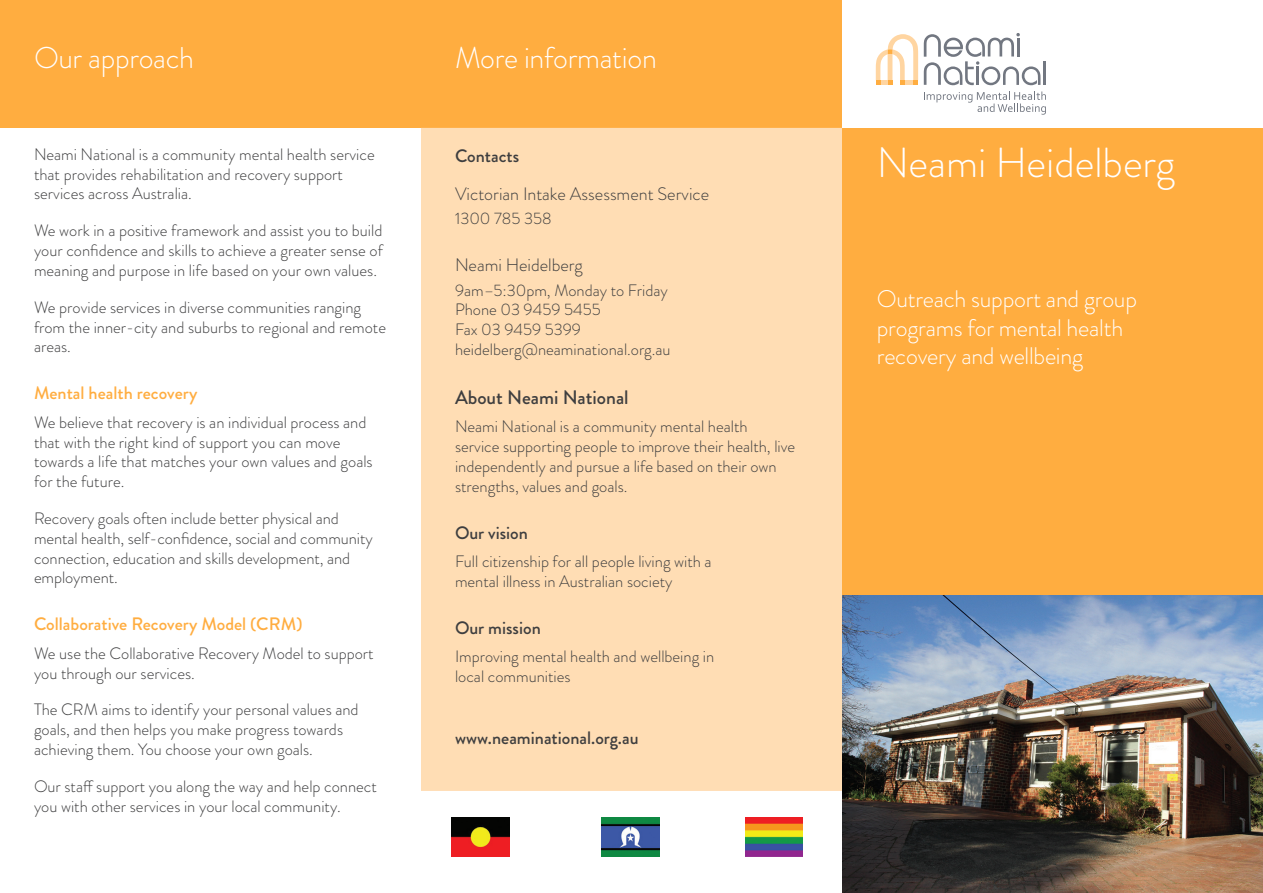
<style>
.page{position:relative;width:1263px;height:893px;background:#fff}
.page>*{position:absolute;margin:0;border:0;box-sizing:border-box;transform-origin:0 0}
.t1{font:300 42px "Brandon Grotesque";color:#fff}
.Heading{font:300 30px "Brandon Grotesque";letter-spacing:-.01em;color:#fff}
.IntroParagraph{font:300 24px/28.8px "Brandon Grotesque";letter-spacing:-.01em;color:#fff}
.BodyHeading_grey{font:500 19.5px "Brandon Grotesque";color:#3e3e3f}
.BodyHeading_grey-2{font:500 18px "Brandon Grotesque";color:#3e3e3f}
.BodyHeading_129U{font:500 18px "Brandon Grotesque";color:#ffad40}
.BodySubHeading_grey{font:300 18px "Brandon Grotesque";color:#3e3e3f}
.Body{font:300 16.5px/19.8px "Brandon Grotesque";color:#3e3e3f}
</style>
<div class="page">
<div style="left:842px;top:128px;width:421px;height:467px;background:#ffad40"></div>
<div style="left:421px;top:0;width:421px;height:128px;background:#ffad40"></div>
<div style="left:421px;top:128px;width:421px;height:663px;background:#ffddb4"></div>
<div style="left:0;top:0;width:421px;height:128px;background:#ffad40"></div>
<img style="left:745px;top:818px;width:58px;height:38px">
<img style="left:602px;top:818px;width:57px;height:38px">
<img style="left:452px;top:818px;width:57px;height:38px">
<img style="left:842px;top:595px;width:421px;height:298px">
<svg style="left:924px;top:91px;width:122px;height:24px"></svg>
<hr style="left:1043px;top:61px;width:3px;height:24px;background:#727781">
<svg style="left:924px;top:33px;width:116px;height:52px"></svg>
<svg style="left:876px;top:34px;width:42px;height:51px"></svg>
<p class="Heading" style="left:34px;top:37px;width:162px">Our approach</p>
<p class="Body" style="left:34px;top:144px;width:342px">Neami National is a community mental health service that provides rehabilitation and recovery support services across Australia.</p>
<p class="Body" style="left:34px;top:221px;width:350px;text-align:justify">We work in a positive framework and assist you to build your confidence and skills to achieve a greater sense of meaning and purpose in life based on your own values.</p>
<p class="Body" style="left:34px;top:297px;width:354px">We provide services in diverse communities ranging from the inner-city and suburbs to regional and remote areas.</p>
<p class="BodyHeading_129U" style="left:34px;top:381px;width:165px">Mental health recovery</p>
<p class="Body" style="left:34px;top:412px;width:340px">We believe that recovery is an individual process and that with the right kind of support you can move towards a life that matches your own values and goals for the future.</p>
<p class="Body" style="left:34px;top:508px;width:340px">Recovery goals often include better physical and mental health, self-confidence, social and community connection, education and skills development, and employment.</p>
<p class="BodyHeading_129U" style="left:34px;top:612px;width:270px">Collaborative Recovery Model (CRM)</p>
<p class="Body" style="left:34px;top:643px;width:341px">We use the Collaborative Recovery Model to support you through our services.</p>
<p class="Body" style="left:34px;top:700px;width:326px">The CRM aims to identify your personal values and goals, and then helps you make progress towards achieving them. You choose your own goals.</p>
<p class="Body" style="left:34px;top:776px;width:344px">Our staff support you along the way and help connect you with other services in your local community.</p>
<p class="Heading" style="left:455px;top:37px;width:203px">More information</p>
<p class="BodyHeading_grey-2" style="left:455px;top:143px;width:66px">Contacts</p>
<p class="BodySubHeading_grey" style="left:455px;top:182px;width:256px">Victorian Intake Assessment Service</p>
<p class="Body" style="left:455px;top:209px;width:98px">1300 785 358</p>
<p class="BodySubHeading_grey" style="left:455px;top:253px;width:129px">Neami Heidelberg</p>
<p class="Body" style="left:455px;top:280px;width:217px">9am–5:30pm, Monday to Friday<br>Phone 03 9459 5455<br>Fax 03 9459 5399 heidelberg@neaminational.org.au</p>
<p class="BodyHeading_grey" style="left:455px;top:384px;width:175px">About Neami National</p>
<p class="Body" style="left:455px;top:417px;width:342px">Neami National is a community mental health service supporting people to improve their health, live independently and pursue a life based on their own strengths, values and goals.</p>
<p class="BodyHeading_grey-2" style="left:455px;top:520px;width:74px">Our vision</p>
<p class="Body" style="left:455px;top:551px;width:258px">Full citizenship for all people living with a mental illness in Australian society</p>
<p class="BodyHeading_grey-2" style="left:455px;top:615px;width:87px">Our mission</p>
<p class="Body" style="left:455px;top:647px;width:261px">Improving mental health and wellbeing in local communities</p>
<p class="BodyHeading_grey-2" style="left:455px;top:725px;width:185px">www.neaminational.org.au</p>
<p class="t1" style="left:877px;top:134px;width:300px">Neami Heidelberg</p>
<p class="IntroParagraph" style="left:877px;top:284px;width:262px">Outreach support and group programs for mental health recovery and wellbeing</p>
</div>
